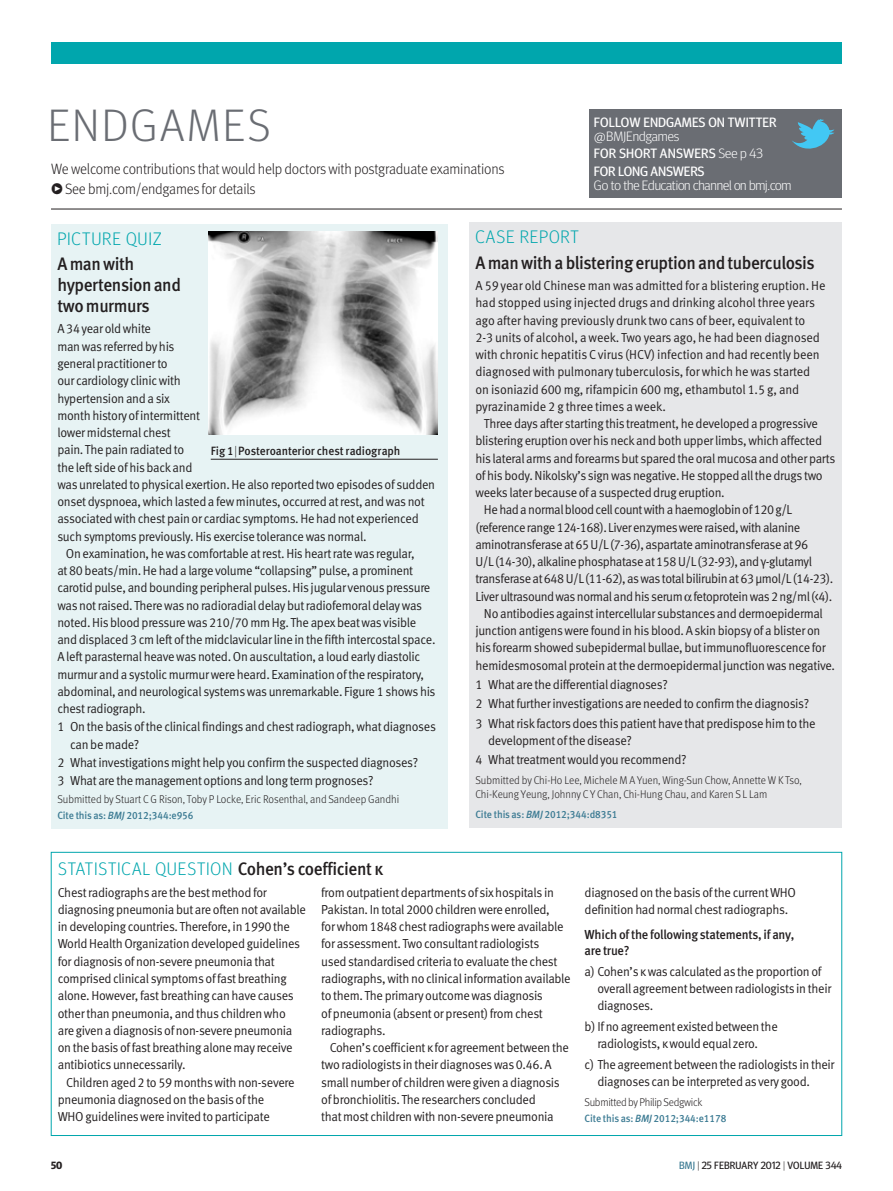
<style>
.page{position:relative;width:893px;height:1191px;background:#fff}
.page>*{position:absolute;margin:0;border:0;box-sizing:border-box;transform-origin:0 0}
.t1{font:300 45px "Meta Headline OT";letter-spacing:.06em;color:#6a6d73}
.endgame_head{font:500 18px/21px "Meta Pro";letter-spacing:-.025em;color:#231f20;scale:.95 1}
.endgame_section_slug{font:300 18px "Meta Headline OT";letter-spacing:.045em;color:#00a6ad}
.t2{font:300 15px "Meta Pro";letter-spacing:-.015em;color:#231f20;scale:.95 1}
.t3{font:13.5px/13.5px "Meta Headline OT";letter-spacing:.01em;color:#fff}
.t4{font:300 13.5px/13.5px "Meta Headline OT";letter-spacing:-.01em;color:#fff}
.endgame_sans_text_in{font:13.05px/17.2px "Meta Pro Normal";letter-spacing:-.025em;color:#231f20;scale:.95 1}
.endgame_sans_text{font:13.05px/17.2px "Meta Pro Normal";letter-spacing:-.025em;color:#231f20;scale:.95 1}
.END_List_1{font:13.05px/17.2px "Meta Pro Normal";letter-spacing:-.025em;color:#231f20;scale:.95 1}
.endgame_sans_text_bo{font:500 13.05px/16.5px "Meta Pro";letter-spacing:-.02em;color:#231f20;scale:.95 1}
.caption_figure{font:500 12px "Meta Pro";letter-spacing:-.01em;color:#231f20;scale:.95 1}
.endgame_author{font:300 11.25px/13.5px "Meta Pro";color:#231f20;scale:.95 1}
.endgame_author-2{font:300 11.25px "Meta Pro";letter-spacing:-.025em;color:#231f20;scale:.95 1}
.citation{font:500 10.5px "Meta Pro";letter-spacing:-.01em;color:#3c7b93;scale:.95 1}
.t5{font:10.5px "Meta Headline OT";letter-spacing:.01em;color:#231f20}
.t6{font:700 10.5px "Meta Headline OT";color:#231f20}
.s1{font-weight:500}
.s2{font-style:italic}
.s3{font-weight:300}
.s4{font-weight:400}
.s5{font-family:"Meta Pro";font-weight:500;color:#231f20}
.s6{color:#3c7b93}
</style>
<div class="page">
<div style="left:51px;top:43px;width:791px;height:21px;background:#00a6ad"></div>
<hr style="left:51px;top:209px;width:791px;height:1px;background:#231f20">
<div style="left:469px;top:223px;width:373px;height:605px;background:#e6e7e9"></div>
<div style="left:51px;top:224px;width:396px;height:604px;background:#e7f3f4"></div>
<div style="left:590px;top:110px;width:252px;height:88px;background:#6a6d73"></div>
<svg style="left:792px;top:119px;width:42px;height:30px"></svg>
<img style="left:208px;top:232px;width:230px;height:203px">
<hr style="left:211px;top:459px;width:227px;height:1px;background:#231f20">
<p class="t1" style="left:48px;top:98px;width:224px">ENDGAMES</p>
<p class="t2" style="left:51px;top:158px;width:479px">We welcome contributions that would help doctors with postgraduate examinations</p>
<p class="t2" style="left:51px;top:178px;width:217px"><span class="s1">Ж</span> See bmj.com/endgames for details</p>
<p class="endgame_section_slug" style="left:475px;top:226px;width:105px">CASE REPORT</p>
<p class="endgame_head" style="left:475px;top:251px;width:359px">A man with a blistering eruption and tuberculosis</p>
<p class="endgame_sans_text" style="left:475px;top:276px;width:370px">A 59 year old Chinese man was admitted for a blistering eruption. He had stopped using injected drugs and drinking alcohol three years ago after having previously drunk two cans of beer, equivalent to 2-3 units of alcohol, a week. Two years ago, he had been diagnosed with chronic hepatitis C virus (HCV) infection and had recently been diagnosed with pulmonary tuberculosis, for which he was started on isoniazid 600 mg, rifampicin 600 mg, ethambutol 1.5 g, and pyrazinamide 2 g three times a week.</p>
<p class="endgame_sans_text_in" style="left:475px;top:414px;width:380px;text-indent:9px">Three days after starting this treatment, he developed a progressive blistering eruption over his neck and both upper limbs, which affected his lateral arms and forearms but spared the oral mucosa and other parts of his body. Nikolsky’s sign was negative. He stopped all the drugs two weeks later because of a suspected drug eruption.</p>
<p class="endgame_sans_text_in" style="left:475px;top:500px;width:378px;text-indent:9px">He had a normal blood cell count with a haemoglobin of 120 g/L (reference range 124-168). Liver enzymes were raised, with alanine aminotransferase at 65 U/L (7-36), aspartate aminotransferase at 96<br>U/L (14-30), alkaline phosphatase at 158 U/L (32-93), and γ-glutamyl transferase at 648 U/L (11-62), as was total bilirubin at 63 µmol/L (14-23).<br>Liver ultrasound was normal and his serum fetoprotein was 2 ng/ml (&lt;4).</p>
<p class="endgame_sans_text_in" style="left:475px;top:604px;width:380px;text-indent:9px">No antibodies against intercellular substances and dermoepidermal junction antigens were found in his blood. A skin biopsy of a blister on his forearm showed subepidermal bullae, but immunofluorescence for hemidesmosomal protein at the dermoepidermal junction was negative.</p>
<p class="END_List_1" style="left:475px;top:675px;width:204px">1 What are the differential diagnoses?</p>
<p class="END_List_1" style="left:475px;top:694px;width:353px">2 What further investigations are needed to confirm the diagnosis?</p>
<p class="END_List_1" style="left:488px;top:714px;width:346px;text-indent:-13px">3 What risk factors does this patient have that predispose him to the development of the disease?</p>
<p class="END_List_1" style="left:475px;top:750px;width:224px">4 What treatment would you recommend?</p>
<p class="endgame_author" style="left:475px;top:773px;width:345px">Submitted by Chi-Ho Lee, Michele M A Yuen, Wing-Sun Chow, Annette W K Tso,<br>Chi-Keung Yeung, Johnny C Y Chan, Chi-Hung Chau, and Karen S L Lam</p>
<p class="citation" style="left:475px;top:806px;width:151px">Cite this as: <span class="s2">BMJ</span> 2012;344:d8351</p>
<p class="t3" style="left:594px;top:115px;width:184px">FOLLOW ENDGAMES ON TWITTER <span class="s3">@BMJEndgames</span></p>
<p class="t3" style="left:594px;top:147px;width:171px">FOR SHORT ANSWERS <span class="s3">See p 43</span></p>
<p class="t4" style="left:594px;top:164px;width:199px"><span class="s4">FOR LONG ANSWERS<br></span>Go to the Education channel on bmj.com</p>
<p class="endgame_section_slug" style="left:57px;top:227px;width:106px">PICTURE QUIZ</p>
<p class="endgame_head" style="left:57px;top:252px;width:132px">A man with hypertension and two murmurs</p>
<p class="endgame_sans_text" style="left:57px;top:319px;width:399px">A 34 year old white<br>man was referred by his<br>general practitioner to<br>our cardiology clinic with<br>hypertension and a six<br>month history of intermittent<br>lower midsternal chest<br>pain. The pain radiated to<br>the left side of his back and<br>was unrelated to physical exertion. He also reported two episodes of sudden onset dyspnoea, which lasted a few minutes, occurred at rest, and was not associated with chest pain or cardiac symptoms. He had not experienced such symptoms previously. His exercise tolerance was normal.</p>
<p class="endgame_sans_text_in" style="left:57px;top:544px;width:400px;text-indent:9px">On examination, he was comfortable at rest. His heart rate was regular,<br>at 80 beats/min. He had a large volume “collapsing” pulse, a prominent carotid pulse, and bounding peripheral pulses. His jugular venous pressure was not raised. There was no radioradial delay but radiofemoral delay was noted. His blood pressure was 210/70 mm Hg. The apex beat was visible and displaced 3 cm left of the midclavicular line in the fifth intercostal space.<br>A left parasternal heave was noted. On auscultation, a loud early diastolic murmur and a systolic murmur were heard. Examination of the respiratory, abdominal, and neurological systems was unremarkable. Figure 1 shows his chest radiograph.</p>
<p class="END_List_1" style="left:70px;top:717px;width:387px;text-indent:-13px">1 On the basis of the clinical findings and chest radiograph, what diagnoses can be made?</p>
<p class="END_List_1" style="left:57px;top:753px;width:381px">2 What investigations might help you confirm the suspected diagnoses?</p>
<p class="END_List_1" style="left:57px;top:771px;width:334px">3 What are the management options and long term prognoses?</p>
<p class="endgame_author" style="left:57px;top:792px;width:361px">Submitted by Stuart C G Rison, Toby P Locke, Eric Rosenthal, and Sandeep Gandhi</p>
<p class="citation" style="left:57px;top:807px;width:145px">Cite this as: <span class="s2">BMJ</span> 2012;344:e956</p>
<p class="caption_figure" style="left:211px;top:441px;width:201px">Fig 1<span class="s3">|</span>Posteroanterior chest radiograph</p>
<p class="endgame_section_slug" style="left:58px;top:857px;width:326px">STATISTICAL QUESTION <span class="s5">Cohen’s coefficient κ</span></p>
<p class="endgame_sans_text" style="left:58px;top:882px;width:263px">Chest radiographs are the best method for diagnosing pneumonia but are often not available in developing countries. Therefore, in 1990 the World Health Organization developed guidelines for diagnosis of non-severe pneumonia that comprised clinical symptoms of fast breathing alone. However, fast breathing can have causes other than pneumonia, and thus children who<br>are given a diagnosis of non-severe pneumonia on the basis of fast breathing alone may receive antibiotics unnecessarily.</p>
<p class="endgame_sans_text_in" style="left:58px;top:1072px;width:251px;text-indent:9px">Children aged 2 to 59 months with non-severe pneumonia diagnosed on the basis of the<br>WHO guidelines were invited to participate</p>
<p class="endgame_sans_text_in" style="left:321px;top:882px;width:264px">from outpatient departments of six hospitals in Pakistan. In total 2000 children were enrolled,<br>for whom 1848 chest radiographs were available for assessment. Two consultant radiologists<br>used standardised criteria to evaluate the chest radiographs, with no clinical information available to them. The primary outcome was diagnosis<br>of pneumonia (absent or present) from chest radiographs.</p>
<p class="endgame_sans_text_in" style="left:321px;top:1038px;width:262px;text-indent:9px">Cohen’s coefficient κ for agreement between the two radiologists in their diagnoses was 0.46. A small number of children were given a diagnosis of bronchiolitis. The researchers concluded<br>that most children with non-severe pneumonia</p>
<p class="endgame_sans_text_in" style="left:585px;top:882px;width:224px">diagnosed on the basis of the current WHO definition had normal chest radiographs.</p>
<p class="endgame_sans_text_bo" style="left:585px;top:925px;width:222px">Which of the following statements, if any, are true?</p>
<p class="END_List_1" style="left:597px;top:962px;width:248px;text-indent:-13px">a) Cohen’s κ was calculated as the proportion of overall agreement between radiologists in their diagnoses.</p>
<p class="END_List_1" style="left:585px;top:1017px;width:205px;text-align:center">b) If no agreement existed between the radiologists, κ would equal zero.</p>
<p class="END_List_1" style="left:597px;top:1054px;width:251px;text-indent:-13px">c) The agreement between the radiologists in their diagnoses can be interpreted as very good.</p>
<p class="endgame_author-2" style="left:585px;top:1093px;width:125px">Submitted by Philip Sedgwick</p>
<p class="citation" style="left:585px;top:1110px;width:151px">Cite this as: <span class="s2">BMJ</span> 2012;344:e1178</p>
<p class="t6" style="left:51px;top:1159px;width:13px">50</p>
<p class="t5" style="left:679px;top:1159px;width:164px"><span class="s6">BMJ</span> <span class="s3">|</span> 25 FEBRUARY 2012 <span class="s3">|</span> VOLUME 344</p>
</div>
